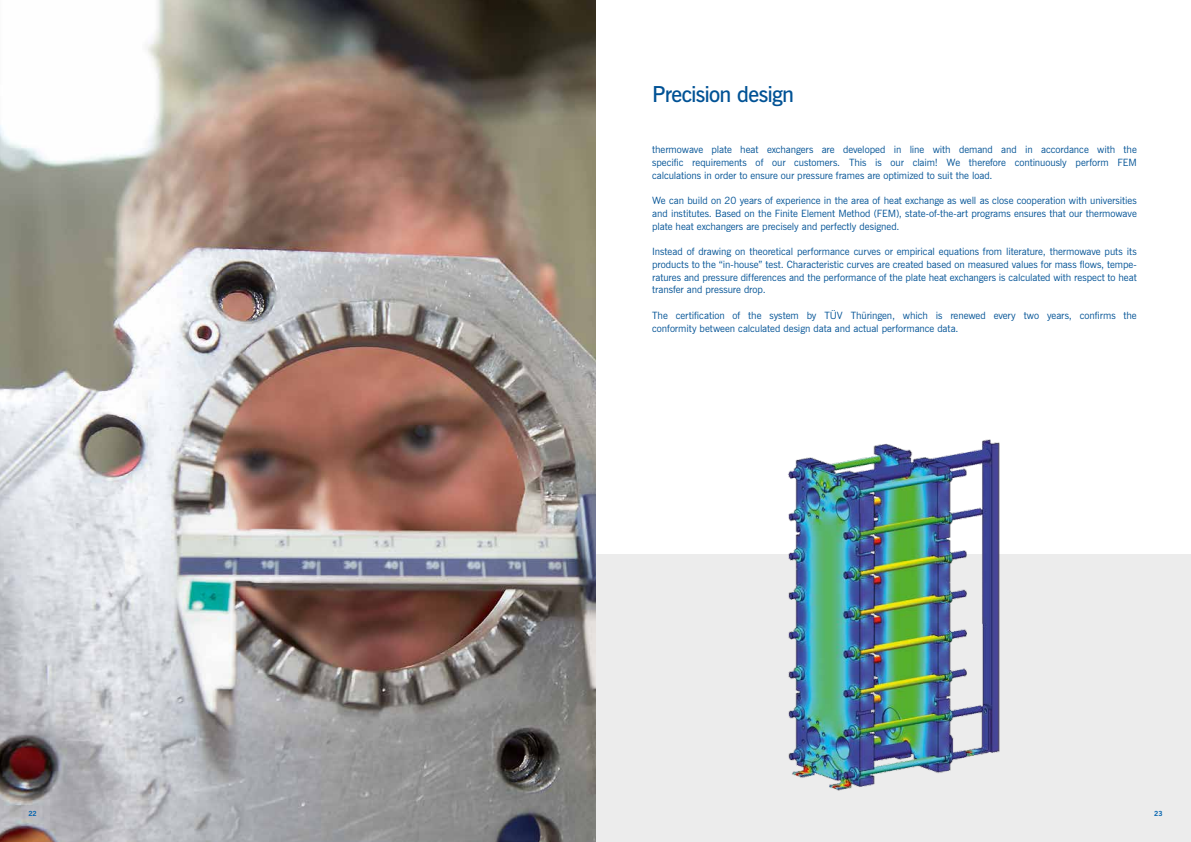
<style>
.page{position:relative;width:1191px;height:842px;background:#fff}
.page>*{position:absolute;margin:0;border:0;box-sizing:border-box;transform-origin:0 0}
.t1{font:600 22px "News Gothic";letter-spacing:-.04em;color:#005295}
.t2{font:10px/12.8px "News Gothic";letter-spacing:-.005em;color:#005295;text-align:justify}
.t3{font:700 7px "News Gothic";color:#0062ae}
</style>
<div class="page">
<div style="left:595px;top:554px;width:596px;height:288px;background:#ececec"></div>
<img style="left:0;top:0;width:595px;height:842px">
<img style="left:788px;top:439px;width:212px;height:352px">
<h1 class="t1" style="left:652px;top:80px;width:143px">Precision design</h1>
<p class="t2" style="left:652px;top:143px;width:486px">thermowave plate heat exchangers are developed in line with demand and in accordance with the specific requirements of our customers. This is our claim! We therefore continuously perform FEM calculations in order to ensure our pressure frames are optimized to suit the load.</p>
<p class="t2" style="left:652px;top:194px;width:486px">We can build on 20 years of experience in the area of heat exchange as well as close cooperation with universities and institutes. Based on the Finite Element Method (FEM), state-of-the-art programs ensures that our thermowave plate heat exchangers are precisely and perfectly designed.</p>
<p class="t2" style="left:652px;top:245px;width:486px">Instead of drawing on theoretical performance curves or empirical equations from literature, thermowave puts its products to the “in-house” test. Characteristic curves are created based on measured values for mass flows, tempe&shy;ratures and pressure differences and the performance of the plate heat exchangers is calculated with respect to heat transfer and pressure drop.</p>
<p class="t2" style="left:652px;top:309px;width:486px">The certification of the system by TÜV Thüringen, which is renewed every two years, confirms the conformity between calculated design data and actual performance data.</p>
<p class="t3" style="left:28px;top:809px;width:10px">22</p>
<p class="t3" style="left:1154px;top:809px;width:10px">23</p>
</div>
